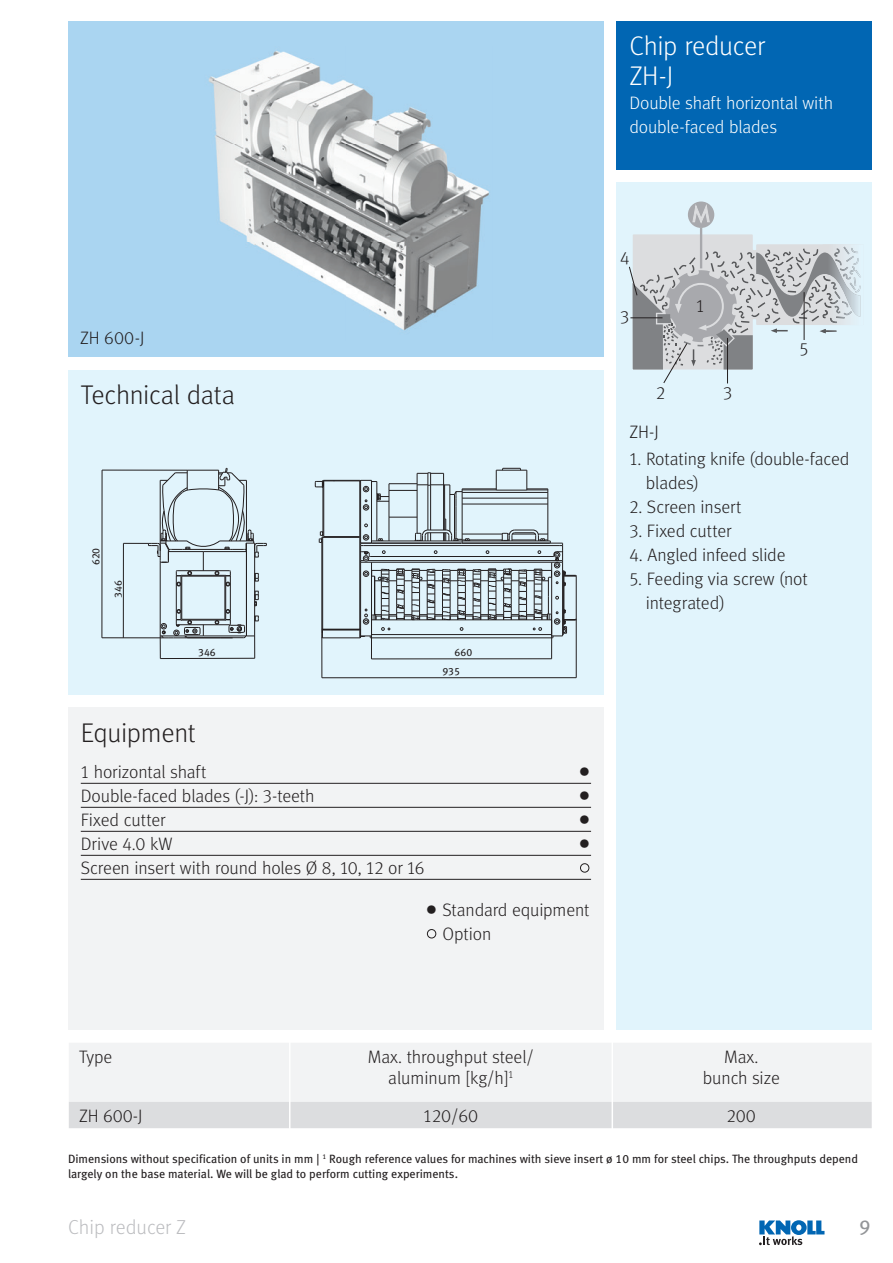
<style>
.page{position:relative;width:893px;height:1263px;background:#fff}
.page>*{position:absolute;margin:0;border:0;box-sizing:border-box;transform-origin:0 0}
.t1{font:30px "Meta Light LF";color:#231f20}
.t2{font:27px "Meta Light LF";letter-spacing:-.015em;color:#231f20}
.t3{font:27px/30px "Meta Light LF";letter-spacing:-.01em;color:#fff}
.t4{font:20.25px "Meta Light LF";color:#bcbdc0}
.t5{font:20.25px "Meta Book LF";color:#939598}
.t6{font:18px/24px "Meta Light LF";letter-spacing:-.005em;color:#231f20}
.t7{font:18px/24px "Meta Light LF";letter-spacing:-.01em;color:#fff}
.t8{font:12px/15px "Meta Book LF";color:#231f20}
.t9{font:10.5px "Meta Book LF";color:#231f20}
.s1{font-size:30px}
</style>
<div class="page">
<svg style="left:759px;top:1220px;width:65px;height:25px"></svg>
<div style="left:68px;top:21px;width:536px;height:336px;background:#aad5f1"></div>
<div style="left:617px;top:183px;width:255px;height:847px;background:#e1f4fc"></div>
<div style="left:68px;top:370px;width:536px;height:325px;background:#e1f4fc"></div>
<img style="left:208px;top:51px;width:281px;height:280px">
<hr style="left:324px;top:536px;width:36px;height:1px;background:#231f20">
<hr style="left:323px;top:487px;width:1px;height:50px;background:#231f20">
<hr style="left:324px;top:480px;width:36px;height:1px;background:#231f20">
<svg style="left:314px;top:480px;width:11px;height:8px"></svg>
<hr style="left:322px;top:537px;width:1px;height:92px;background:#231f20">
<hr style="left:321px;top:537px;width:1px;height:92px;background:#231f20">
<svg style="left:319px;top:531px;width:5px;height:12px"></svg>
<hr style="left:323px;top:537px;width:37px;height:1px;background:#231f20">
<hr style="left:323px;top:630px;width:37px;height:1px;background:#231f20">
<hr style="left:323px;top:629px;width:37px;height:1px;background:#231f20">
<hr style="left:323px;top:637px;width:37px;height:1px;background:#231f20">
<svg style="left:321px;top:628px;width:2px;height:10px"></svg>
<hr style="left:102px;top:637px;width:61px;height:1px;background:#231f20">
<hr style="left:102px;top:470px;width:1px;height:168px;background:#231f20">
<hr style="left:102px;top:470px;width:85px;height:1px;background:#231f20">
<svg style="left:359px;top:468px;width:218px;height:191px"></svg>
<hr style="left:371px;top:658px;width:181px;height:1px;background:#231f20">
<hr style="left:321px;top:637px;width:1px;height:41px;background:#231f20">
<hr style="left:322px;top:677px;width:254px;height:1px;background:#231f20">
<hr style="left:576px;top:619px;width:1px;height:59px;background:#231f20">
<hr style="left:160px;top:658px;width:95px;height:1px;background:#231f20">
<svg style="left:123px;top:468px;width:144px;height:190px"></svg>
<div style="left:688px;top:201px;width:26px;height:27px;background:#a8a9ad;border-radius:50%"></div>
<svg style="left:693px;top:205px;width:16px;height:18px"></svg>
<hr style="left:700px;top:228px;width:2px;height:40px;background:#a8a9ad">
<svg style="left:629px;top:234px;width:232px;height:150px"></svg>
<hr style="left:804px;top:292px;width:1px;height:48px;background:#231f20">
<div style="left:69px;top:1043px;width:803px;height:59px;background:#f2f3f4"></div>
<div style="left:69px;top:1102px;width:803px;height:26px;background:#dcdddf"></div>
<div style="left:68px;top:708px;width:536px;height:322px;background:#f2f3f4"></div>
<hr style="left:81px;top:783px;width:510px;height:1px;background:#231f20">
<hr style="left:81px;top:807px;width:510px;height:1px;background:#231f20">
<hr style="left:81px;top:831px;width:510px;height:1px;background:#231f20">
<hr style="left:81px;top:855px;width:510px;height:1px;background:#231f20">
<hr style="left:81px;top:879px;width:510px;height:1px;background:#231f20">
<div style="left:580px;top:863px;width:9px;height:9px;border:1px solid #231f20;border-radius:50%"></div>
<hr style="left:289px;top:1035px;width:1px;height:103px;background:#fff">
<hr style="left:612px;top:1035px;width:1px;height:103px;background:#fff">
<div style="left:427px;top:929px;width:9px;height:9px;border:1px solid #231f20;border-radius:50%"></div>
<div style="left:617px;top:21px;width:255px;height:149px;background:#0166b3"></div>
<h2 class="t3" style="left:629px;top:31px;width:137px">Chip reducer<br>ZH-J</h2>
<p class="t7" style="left:629px;top:91px;width:205px">Double shaft horizontal with double-faced blades</p>
<p class="t6" style="left:80px;top:326px;width:66px">ZH 600-J</p>
<h2 class="t2" style="left:81px;top:380px;width:156px">Technical data</h2>
<p class="t9" style="left:90px;top:565px;width:19px;rotate:-90deg">620</p>
<p class="t9" style="left:112px;top:598px;width:19px;rotate:-90deg">346</p>
<p class="t9" style="left:198px;top:646px;width:19px">346</p>
<p class="t9" style="left:455px;top:646px;width:19px">660</p>
<p class="t9" style="left:442px;top:665px;width:19px">935</p>
<h2 class="t2" style="left:81px;top:717px;width:116px">Equipment</h2>
<p class="t6" style="left:81px;top:759px;width:127px">1 horizontal shaft</p>
<h1 class="t1" style="left:578px;top:755px;width:14px">•</h1>
<p class="t6" style="left:81px;top:783px;width:235px">Double-faced blades (-J): 3-teeth</p>
<h1 class="t1" style="left:578px;top:779px;width:14px">•</h1>
<p class="t6" style="left:81px;top:807px;width:86px">Fixed cutter</p>
<h1 class="t1" style="left:578px;top:803px;width:14px">•</h1>
<p class="t6" style="left:81px;top:831px;width:93px">Drive 4.0 kW</p>
<h1 class="t1" style="left:578px;top:827px;width:14px">•</h1>
<p class="t6" style="left:81px;top:855px;width:345px">Screen insert with round holes Ø 8, 10, 12 or 16</p>
<p class="t6" style="left:442px;top:897px;width:148px;text-indent:-17px"><span class="s1">•</span> Standard equipment<br>Option</p>
<p class="t6" style="left:620px;top:246px;width:11px">4</p>
<p class="t6" style="left:620px;top:305px;width:11px">3</p>
<p class="t6" style="left:696px;top:294px;width:10px">1</p>
<p class="t6" style="left:656px;top:380px;width:11px">2</p>
<p class="t6" style="left:723px;top:380px;width:11px">3</p>
<p class="t6" style="left:629px;top:420px;width:31px">ZH-J</p>
<p class="t6" style="left:799px;top:337px;width:11px">5</p>
<p class="t6" style="left:646px;top:447px;width:205px;text-indent:-17px">1. Rotating knife (double-faced blades)</p>
<p class="t6" style="left:629px;top:495px;width:114px">2. Screen insert</p>
<p class="t6" style="left:629px;top:519px;width:104px">3. Fixed cutter</p>
<p class="t6" style="left:629px;top:543px;width:158px">4. Angled infeed slide</p>
<p class="t6" style="left:646px;top:567px;width:163px;text-indent:-17px">5. Feeding via screw (not integrated)</p>
<p class="t6" style="left:79px;top:1044px;width:35px">Type</p>
<p class="t6" style="left:368px;top:1046px;width:167px;line-height:21px;text-align:center">Max. throughput steel/ aluminum [kg/h]<sup>1</sup></p>
<p class="t6" style="left:703px;top:1046px;width:79px;line-height:21px;text-align:center">Max. bunch size</p>
<p class="t6" style="left:79px;top:1104px;width:65px">ZH 600-J</p>
<p class="t6" style="left:424px;top:1104px;width:56px">120/60</p>
<p class="t6" style="left:727px;top:1104px;width:31px">200</p>
<p class="t8" style="left:68px;top:1151px;width:791px">Dimensions without specification of units in mm | <sup>1</sup> Rough reference values for machines with sieve insert ø 10 mm for steel chips. The throughputs depend largely on the base material. We will be glad to perform cutting experiments.</p>
<p class="t4" style="left:68px;top:1215px;width:120px">Chip reducer Z</p>
<p class="t5" style="left:859px;top:1215px;width:13px">9</p>
</div>
